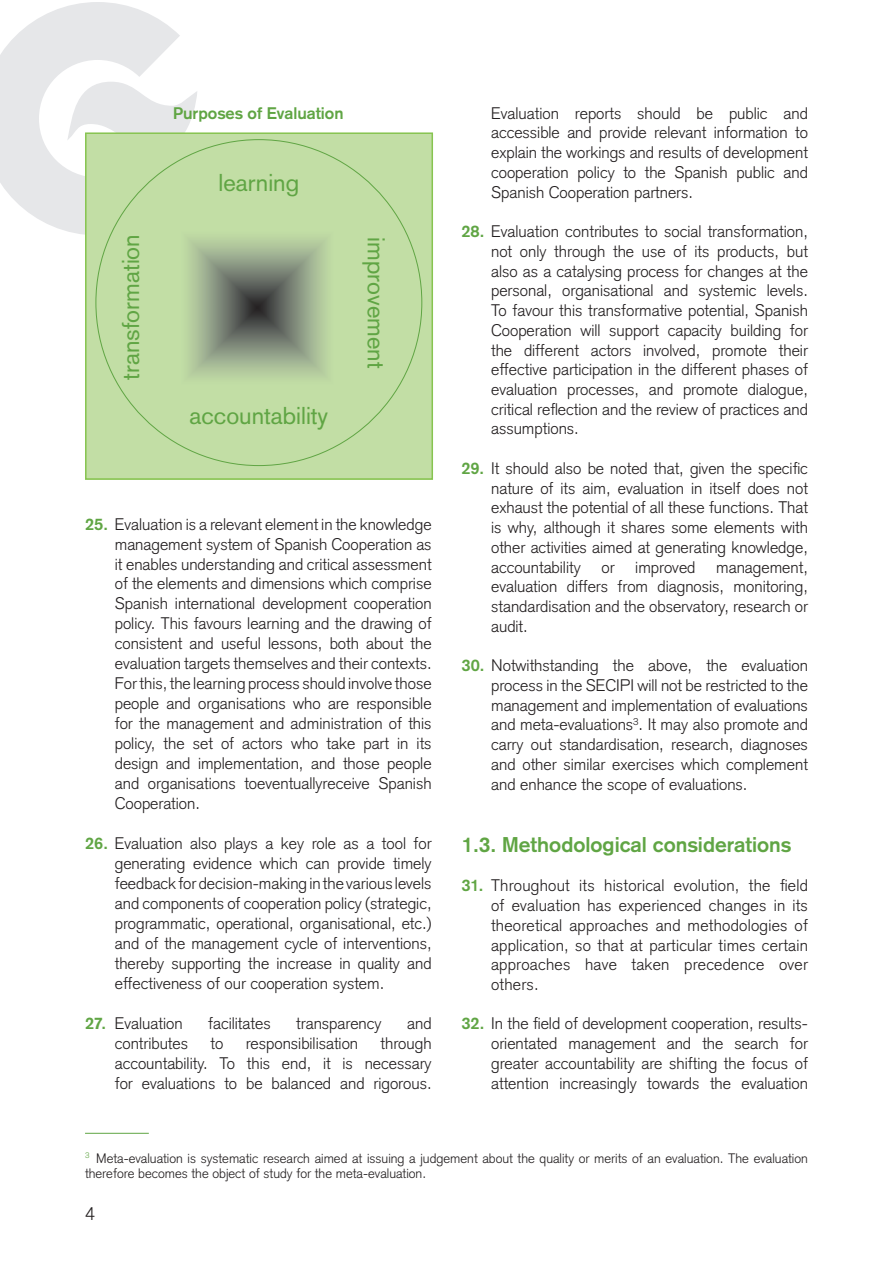
<style>
.page{position:relative;width:893px;height:1263px;background:#fff}
.page>*{position:absolute;margin:0;border:0;box-sizing:border-box;transform-origin:0 0}
.t1{font:24px "Akzidenz Grotesk";color:#60a544}
.t2{font:700 21px "Akzidenz Grotesk";color:#60a544}
.t3{font:300 18px "Akzidenz Grotesk";color:#231f20}
.t4{font:300 16.5px/19.8px "Akzidenz Grotesk";color:#231f20;text-align:justify}
.t5{font:700 16.5px "Akzidenz Grotesk";color:#60a544}
.t6{font:300 13.5px/15px "Akzidenz Grotesk";color:#231f20}
.s1{font-weight:700;color:#60a544}
</style>
<div class="page">
<svg style="left:0;top:2px;width:197px;height:233px"></svg>
<img style="left:88px;top:135px;width:342px;height:342px">
<div style="left:85px;top:132px;width:348px;height:348px;border:2px solid #87c450"></div>
<hr style="left:85px;top:1133px;width:64px;height:1px;background:#60a544">
<p class="t5" style="left:173px;top:107px;width:172px">Purposes of Evaluation</p>
<h1 class="t1" style="left:219px;top:174px;width:82px">learning</h1>
<h1 class="t1" style="left:122px;top:380px;width:147px;rotate:-90deg">transformation</h1>
<h1 class="t1" style="left:385px;top:237px;width:133px;rotate:90deg">improvement</h1>
<h1 class="t1" style="left:189px;top:407px;width:140px">accountability</h1>
<p class="t4" style="left:115px;top:516px;width:318px;text-indent:-30px"><span class="s1">25.</span> Evaluation is a relevant element in the knowledge management system of Spanish Cooperation as it enables understanding and critical assessment of the elements and dimensions which comprise Spanish international development cooperation policy. This favours learning and the drawing of consistent and useful lessons, both about the evaluation targets themselves and their contexts.<br>For this, the learning process should involve those people and organisations who are responsible for the management and administration of this policy, the set of actors who take part in its design and implementation, and those people and organisations toeventuallyreceive Spanish Cooperation.</p>
<p class="t4" style="left:115px;top:835px;width:318px;text-indent:-30px"><span class="s1">26.</span> Evaluation also plays a key role as a tool for generating evidence which can provide timely feedback for decision-making in the various levels and components of cooperation policy (strategic, programmatic, operational, organisational, etc.) and of the management cycle of interventions, thereby supporting the increase in quality and effectiveness of our cooperation system.</p>
<p class="t4" style="left:85px;top:1015px;width:99px"><span class="s1">27.</span> Evaluation</p>
<p class="t4" style="left:208px;top:1015px;width:64px">facilitates</p>
<p class="t4" style="left:296px;top:1015px;width:87px">transparency</p>
<p class="t4" style="left:407px;top:1015px;width:26px">and</p>
<p class="t4" style="left:115px;top:1035px;width:75px">contributes</p>
<p class="t4" style="left:211px;top:1035px;width:14px">to</p>
<p class="t4" style="left:246px;top:1035px;width:114px">responsibilisation</p>
<p class="t4" style="left:115px;top:1035px;width:318px;text-indent:266px">through accountability. To this end, it is necessary for evaluations to be balanced and rigorous.</p>
<p class="t4" style="left:491px;top:105px;width:318px">Evaluation reports should be public and accessible and provide relevant information to explain the workings and results of development cooperation policy to the Spanish public and Spanish Cooperation partners.</p>
<p class="t4" style="left:491px;top:223px;width:318px;text-indent:-30px"><span class="s1">28.</span> Evaluation contributes to social transformation, not only through the use of its products, but also as a catalysing process for changes at the personal, organisational and systemic levels.<br>To favour this transformative potential, Spanish Cooperation will support capacity building for the different actors involved, promote their effective participation in the different phases of evaluation processes, and promote dialogue, critical reflection and the review of practices and assumptions.</p>
<p class="t4" style="left:491px;top:460px;width:318px;text-indent:-30px"><span class="s1">29.</span> It should also be noted that, given the specific nature of its aim, evaluation in itself does not exhaust the potential of all these functions. That is why, although it shares some elements with other activities aimed at generating knowledge, accountability</p>
<p class="t4" style="left:601px;top:559px;width:15px">or</p>
<p class="t4" style="left:635px;top:559px;width:62px">improved</p>
<p class="t4" style="left:491px;top:559px;width:318px;text-indent:225px">management, evaluation differs from diagnosis, monitoring, standardisation and the observatory, research or audit.</p>
<p class="t4" style="left:491px;top:657px;width:318px;text-indent:-30px"><span class="s1">30.</span> Notwithstanding the above, the evaluation process in the SECIPI will not be restricted to the management and implementation of evaluations and meta-evaluations<sup>3</sup>. It may also promote and carry out standardisation, research, diagnoses and other similar exercises which complement and enhance the scope of evaluations.</p>
<p class="t2" style="left:461px;top:837px;width:331px">1.3. Methodological considerations</p>
<p class="t4" style="left:491px;top:877px;width:318px;text-indent:-30px"><span class="s1">31.</span> Throughout its historical evolution, the field of evaluation has experienced changes in its theoretical approaches and methodologies of application, so that at particular times certain approaches have taken precedence over others.</p>
<p class="t4" style="left:491px;top:1015px;width:318px;text-indent:-30px"><span class="s1">32.</span> In the field of development cooperation, results&shy;orientated management and the search for greater accountability are shifting the focus of attention increasingly towards the evaluation</p>
<p class="t6" style="left:85px;top:1152px;width:724px"><sup>3</sup> Meta-evaluation is systematic research aimed at issuing a judgement about the quality or merits of an evaluation. The evaluation therefore becomes the object of study for the meta-evaluation.</p>
<p class="t3" style="left:85px;top:1207px;width:12px">4</p>
</div>
